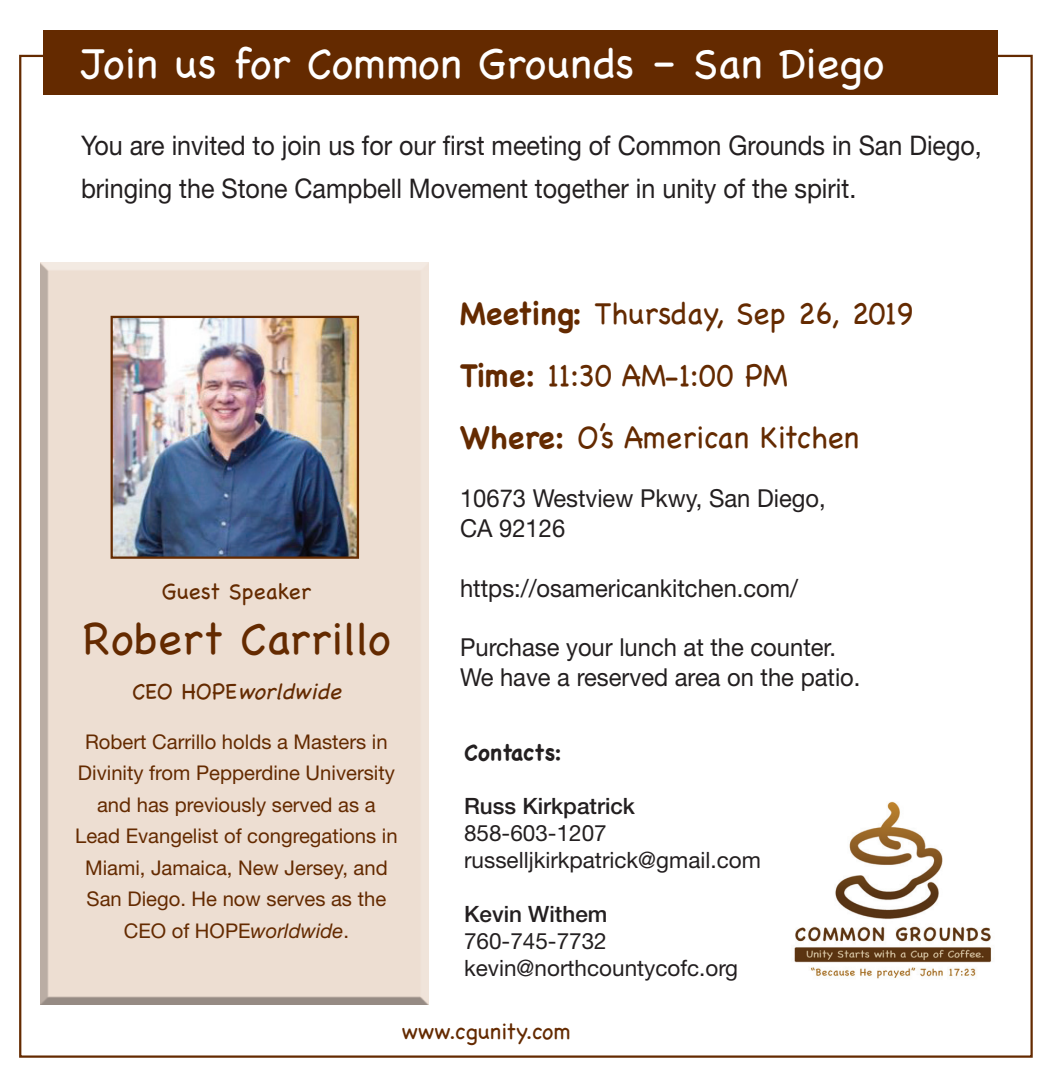
<style>
.page{position:relative;width:1053px;height:1078px;background:#fff}
.page>*{position:absolute;margin:0;border:0;box-sizing:border-box;transform-origin:0 0}
.t1{font:45px "Chalkboard";color:#642a00}
.t2{font:42.75px "Chalkboard";color:#fff}
.t3{font:31.5px/62.1px "Chalkboard";color:#642a00;scale:.96 1}
.t4{font:27px/42.8px "Helvetica Neue LT Std";color:#231f20;scale:.93 1}
.t5{font:24.75px/29.7px "Helvetica Neue LT Std";color:#231f20;scale:.96 1}
.t6{font:22.5px/27px "Helvetica Neue LT Std";color:#231f20}
.t7{font:22.5px "Chalkboard";color:#642a00}
.t8{font:500 22.5px "Helvetica Neue LT Std";color:#231f20}
.t9{font:italic 22.5px "Chalkboard";color:#642a00}
.t10{font:700 22.5px "Chalkboard";letter-spacing:-.02em;color:#231f20}
.t11{font:20.25px/31.5px "Helvetica Neue LT Std";color:#642a00;text-align:center}
.s1{font-weight:700}
.s2{font-style:normal}
.s3{font-style:italic}
</style>
<div class="page">
<div style="left:44px;top:30px;width:954px;height:65px;background:#642a00"></div>
<div style="left:38px;top:261px;width:394px;height:745px;background:#231f20;opacity:.45"></div>
<img style="left:794px;top:801px;width:197px;height:178px">
<img style="left:114px;top:319px;width:242px;height:236px">
<div style="left:111px;top:316px;width:248px;height:242px;border:2px solid #642a00"></div>
<h2 class="t2" style="left:81px;top:39px;width:804px">Join us for Common Grounds – San Diego</h2>
<h3 class="t4" style="left:81px;top:124px;width:970px">You are invited to join us for our first meeting of Common Grounds in San Diego, bringing the Stone Campbell Movement together in unity of the spirit.</h3>
<h3 class="t3" style="left:460px;top:282px;width:474px"><span class="s1">Meeting:</span> Thursday, Sep 26, 2019<br><span class="s1">Time:</span> 11:30 AM-1:00 PM<br><span class="s1">Where:</span> O’s American Kitchen</h3>
<p class="t5" style="left:460px;top:483px;width:382px">10673 Westview Pkwy, San Diego,<br>CA 92126</p>
<p class="t5" style="left:460px;top:572px;width:354px">https://osamericankitchen.com/</p>
<p class="t5" style="left:460px;top:632px;width:419px">Purchase your lunch at the counter.<br>We have a reserved area on the patio.</p>
<p class="t7" style="left:162px;top:578px;width:151px">Guest Speaker</p>
<h1 class="t1" style="left:83px;top:612px;width:308px">Robert Carrillo</h1>
<p class="t9" style="left:132px;top:678px;width:219px"><span class="s2">C E O H O P E</span> worldwide</p>
<p class="t11" style="left:75px;top:725px;width:324px">Robert Carrillo holds a Masters in<br>Divinity from Pepperdine University and has previously served as a<br>Lead Evangelist of congregations in<br>Miami, Jamaica, New Jersey, and<br>San Diego. He now serves as the<br>CEO of HOPE<span class="s3">worldwide</span>.</p>
<p class="t10" style="left:464px;top:738px;width:99px">Contacts:</p>
<p class="t8" style="left:464px;top:792px;width:172px">Russ Kirkpatrick</p>
<p class="t6" style="left:464px;top:818px;width:298px">858-603-1207 russelljkirkpatrick@gmail.com</p>
<p class="t8" style="left:464px;top:900px;width:145px">Kevin Withem</p>
<p class="t6" style="left:464px;top:926px;width:276px">760-745-7732 kevin@northcountycofc.org</p>
<p class="t7" style="left:402px;top:1017px;width:170px">www.cgunity.com</p>
</div>
